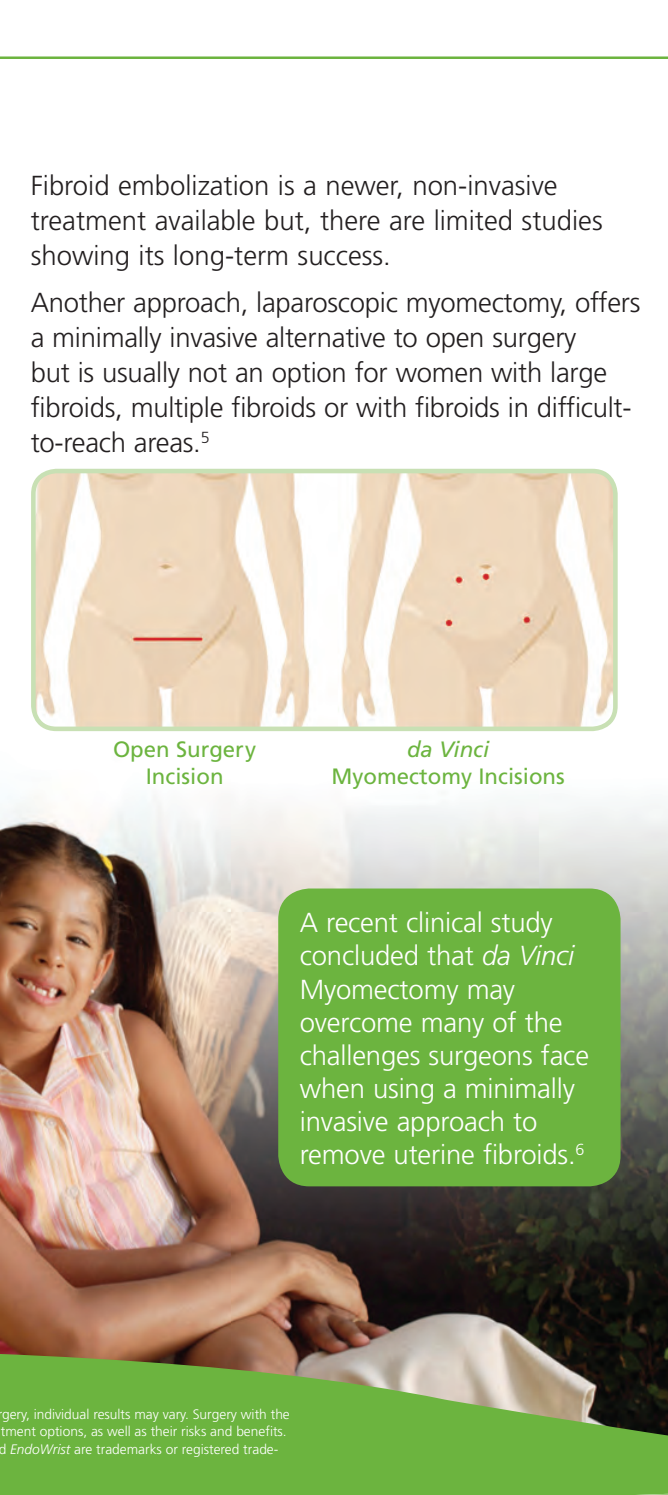
<style>
.page{position:relative;width:668px;height:1495px;background:#fff}
.page>*{position:absolute;margin:0;border:0;box-sizing:border-box;transform-origin:0 0}
.t1{font:300 27.5px/35px "Frutiger";letter-spacing:-.01em;color:#231f20}
.t2{font:300 27.5px/33.2px "Frutiger";letter-spacing:-.005em;color:#fff}
.t3{font:22.25px/26.8px "Frutiger";color:#6cb43f;text-align:center}
.t4{font:italic 22.25px "Frutiger";color:#6cb43f}
.t5{font:300 13.75px/17.5px "Frutiger";color:#fff}
.s1{font-style:italic}
</style>
<div class="page">
<img style="left:0;top:608px;width:667px;height:708px">
<svg style="left:0;top:1316px;width:667px;height:11px;background:#7a5c4c"></svg>
<svg style="left:0;top:1327px;width:667px;height:168px;background:#759c4a"></svg>
<div style="left:279px;top:889px;width:340px;height:296px;background:#6cb43f;border-radius:30px"></div>
<div style="left:278px;top:888px;width:342px;height:298px;border:2px solid #6cb43f;border-radius:30px"></div>
<img style="left:33px;top:471px;width:582px;height:258px">
<div style="left:31px;top:469px;width:586px;height:262px;border:5px solid #c8e0b4;border-radius:23px"></div>
<svg style="left:0;top:56px;width:667px;height:3px;background:#84c05e"></svg>
<p class="t1" style="left:31px;top:167px;width:573px">Fibroid embolization is a newer, non-invasive treatment available but, there are limited studies showing its long-term success.</p>
<p class="t1" style="left:31px;top:285px;width:611px">Another approach, laparoscopic myomectomy, offers a minimally invasive alternative to open surgery<br>but is usually not an option for women with large fibroids, multiple fibroids or with fibroids in difficult&shy;to-reach areas.<sup>5</sup></p>
<p class="t3" style="left:113px;top:736px;width:145px">Open Surgery<br>Incision</p>
<p class="t4" style="left:407px;top:737px;width:84px">da Vinci</p>
<p class="t3" style="left:331px;top:763px;width:235px">Myomectomy Incisions</p>
<p class="t2" style="left:300px;top:906px;width:290px">A recent clinical study concluded that <span class="s1">da Vinci<br></span>Myomectomy may overcome many of the challenges surgeons face when using a minimally invasive approach to remove uterine fibroids.<sup>6</sup></p>
<p class="t5" style="left:-3px;top:1405px;width:294px">rgery, individual results may vary. Surgery with the tment options, as well as their risks and benefits. d <span class="s1">EndoWrist</span> are trademarks or registered trade-</p>
</div>
